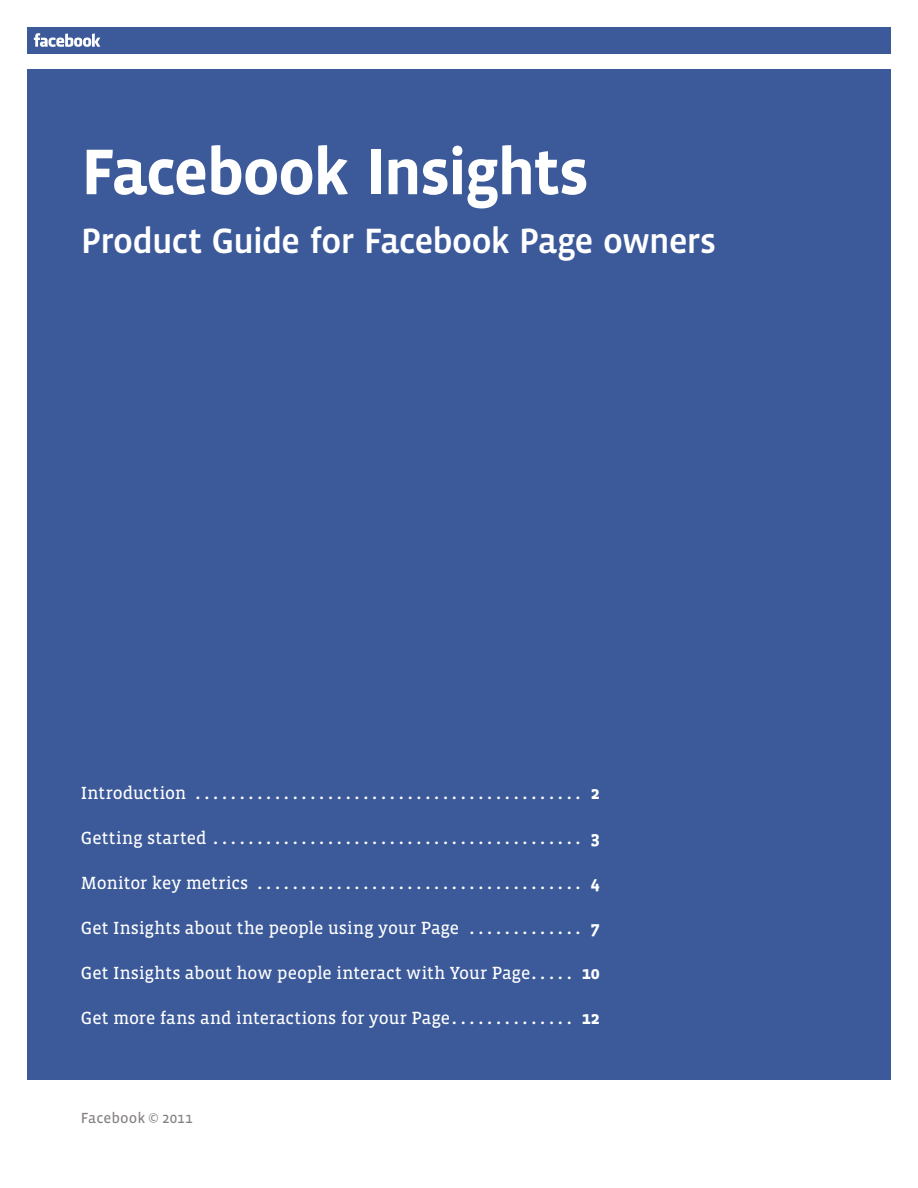
<style>
.page{position:relative;width:918px;height:1188px;background:#fff}
.page>*{position:absolute;margin:0;border:0;box-sizing:border-box;transform-origin:0 0}
.t1{font:700 66px "Vista Sans OT";letter-spacing:-.04em;color:#fff}
.t2{font:500 36px "Vista Sans OT";letter-spacing:-.035em;color:#fff}
.t3{font:700 18px "Vista Slab";color:#fff}
.t4{font:18px "Vista Slab";letter-spacing:-.005em;color:#fff}
.t5{font:15px "Vista Sans OT";letter-spacing:.005em;color:#837f7e}
.s1{font-weight:400}
.s2{font-weight:700}
</style>
<div class="page">
<div style="left:27px;top:69px;width:864px;height:1011px;background:#3c5a99"></div>
<div style="left:27px;top:27px;width:864px;height:27px;background:#3c5a99"></div>
<svg style="left:34px;top:33px;width:66px;height:14px"></svg>
<h1 class="t1" style="left:81px;top:138px;width:509px">Facebook Insights</h1>
<h2 class="t2" style="left:81px;top:222px;width:637px">Product Guide for Facebook Page owners</h2>
<p class="t3" style="left:81px;top:785px;width:521px"><span class="s1">Introduction</span> ............................................ 2</p>
<p class="t3" style="left:81px;top:830px;width:521px"><span class="s1">Getting started</span> .......................................... 3</p>
<p class="t3" style="left:81px;top:875px;width:521px"><span class="s1">Monitor key metrics</span> ..................................... 4</p>
<p class="t4" style="left:81px;top:920px;width:521px">Get Insights about the people using your Page <span class="s2">. . . . . . . . . . . . . 7</span></p>
<p class="t4" style="left:81px;top:965px;width:520px">Get Insights about how people interact with Your Page <span class="s2">. . . . . 10</span></p>
<p class="t4" style="left:81px;top:1010px;width:520px">Get more fans and interactions for your Page <span class="s2">. . . . . . . . . . . . . . 12</span></p>
<p class="t5" style="left:81px;top:1110px;width:113px">Facebook © 2011</p>
</div>
